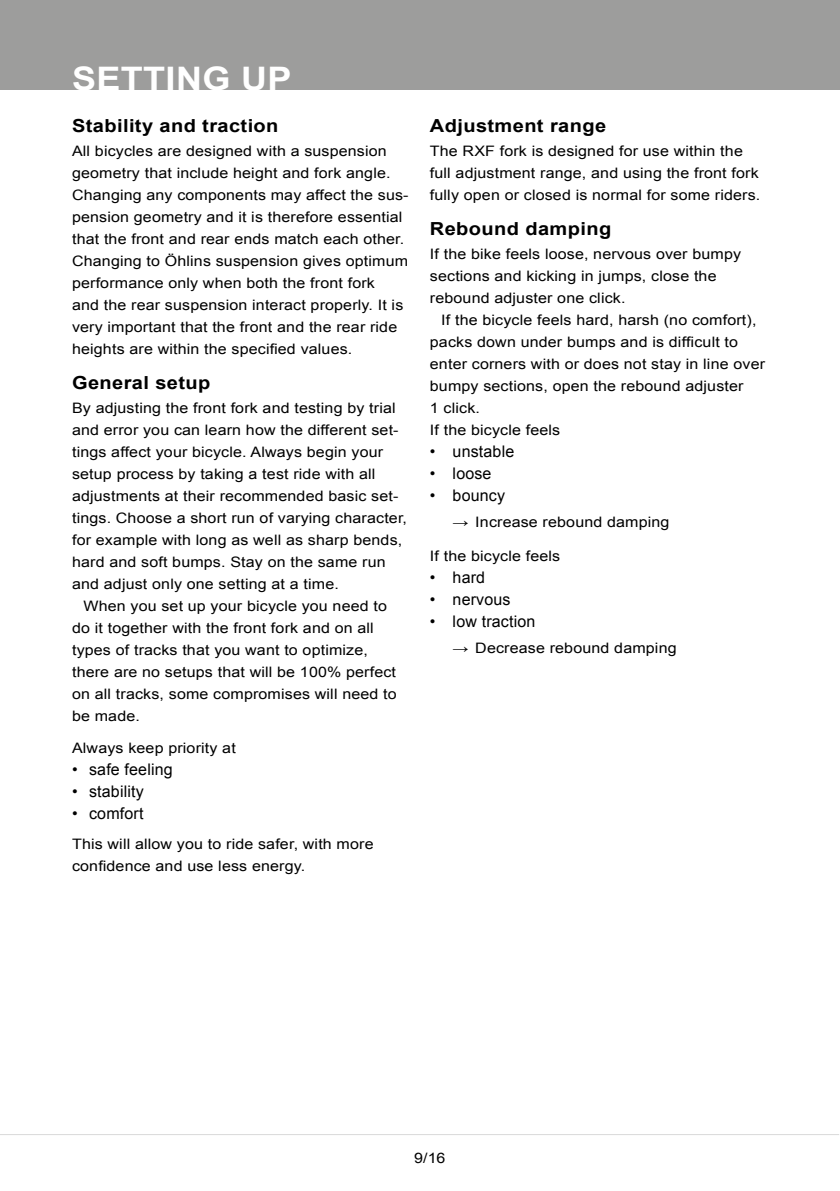
<style>
.page{position:relative;width:840px;height:1191px;background:#fff}
.page>*{position:absolute;margin:0;border:0;box-sizing:border-box;transform-origin:0 0}
.t1{font:700 32.4px "Arial";letter-spacing:.01em;color:#fff;scale:1.11 1}
.t2{font:700 18px "Arial";letter-spacing:.02em;color:#000;scale:1.11 1}
.t3{font:16px "Arial";letter-spacing:.01em;color:#000}
.t4{font:14.4px/22px "Arial";letter-spacing:.01em;color:#000;scale:1.11 1}
</style>
<div class="page">
<div style="left:0;top:0;width:839px;height:90px;background:#9d9d9c"></div>
<hr style="left:0;top:1134px;width:838px;height:1px;background:#dadada">
<h1 class="t1" style="left:72px;top:57px;width:199px">SETTING UP</h1>
<p class="t2" style="left:72px;top:113px;width:187px">Stability and traction</p>
<p class="t4" style="left:72px;top:140px;width:304px">All bicycles are designed with a suspension geometry that include height and fork angle.<br>Changing any components may affect the sus&shy;pension geometry and it is therefore essential that the front and rear ends match each other.<br>Changing to Öhlins suspension gives optimum performance only when both the front fork<br>and the rear suspension interact properly. It is very important that the front and the rear ride heights are within the specified values.</p>
<p class="t2" style="left:72px;top:371px;width:126px">General setup</p>
<p class="t4" style="left:72px;top:397px;width:303px">By adjusting the front fork and testing by trial and error you can learn how the different set&shy;tings affect your bicycle. Always begin your setup process by taking a test ride with all adjustments at their recommended basic set&shy;tings. Choose a short run of varying character, for example with long as well as sharp bends, hard and soft bumps. Stay on the same run and adjust only one setting at a time.</p>
<p class="t4" style="left:72px;top:595px;width:294px;text-indent:11px">When you set up your bicycle you need to do it together with the front fork and on all types of tracks that you want to optimize, there are no setups that will be 100% perfect on all tracks, some compromises will need to be made.</p>
<p class="t4" style="left:72px;top:737px;width:149px">Always keep priority at</p>
<p class="t3" style="left:72px;top:759px;width:102px">• safe feeling</p>
<p class="t3" style="left:72px;top:781px;width:73px">• stability</p>
<p class="t3" style="left:72px;top:803px;width:73px">• comfort</p>
<p class="t4" style="left:72px;top:833px;width:273px">This will allow you to ride safer, with more confidence and use less energy.</p>
<p class="t2" style="left:429px;top:113px;width:160px">Adjustment range</p>
<p class="t4" style="left:429px;top:140px;width:299px">The RXF fork is designed for use within the full adjustment range, and using the front fork fully open or closed is normal for some riders.</p>
<p class="t2" style="left:429px;top:217px;width:165px">Rebound damping</p>
<p class="t4" style="left:429px;top:243px;width:282px">If the bike feels loose, nervous over bumpy sections and kicking in jumps, close the rebound adjuster one click.</p>
<p class="t4" style="left:429px;top:309px;width:303px;text-indent:11px">If the bicycle feels hard, harsh (no comfort), packs down under bumps and is difficult to enter corners with or does not stay in line over bumpy sections, open the rebound adjuster<br>1 click.<br>If the bicycle feels</p>
<p class="t3" style="left:429px;top:441px;width:86px">• unstable</p>
<p class="t3" style="left:429px;top:463px;width:63px">• loose</p>
<p class="t3" style="left:429px;top:485px;width:77px">• bouncy</p>
<p class="t4" style="left:452px;top:511px;width:197px">→ Increase rebound damping</p>
<p class="t4" style="left:429px;top:545px;width:119px">If the bicycle feels</p>
<p class="t3" style="left:429px;top:567px;width:57px">• hard</p>
<p class="t3" style="left:429px;top:589px;width:82px">• nervous</p>
<p class="t3" style="left:429px;top:611px;width:107px">• low traction</p>
<p class="t4" style="left:452px;top:636px;width:203px">→ Decrease rebound damping</p>
<p class="t4" style="left:414px;top:1147px;width:30px">9/16</p>
</div>
